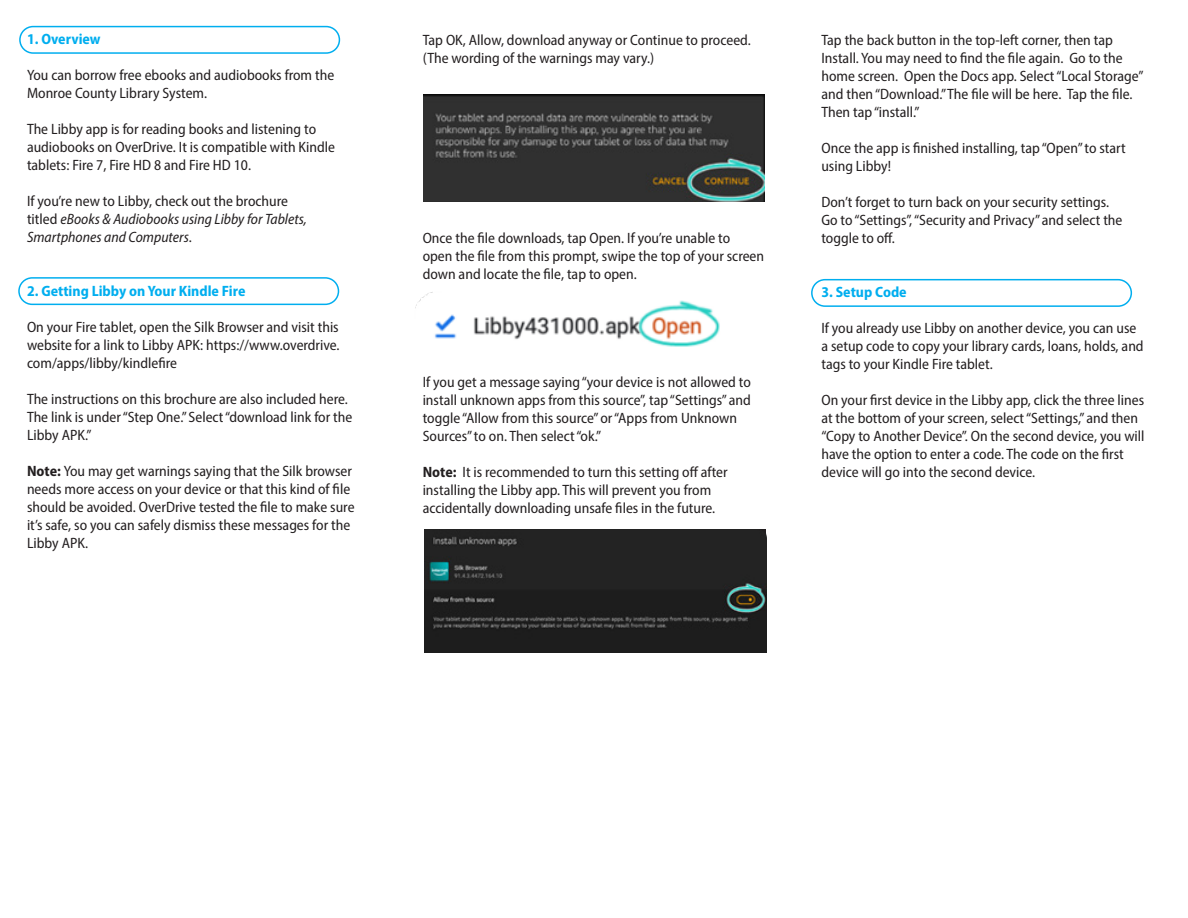
<style>
.page{position:relative;width:1188px;height:918px;background:#fff}
.page>*{position:absolute;margin:0;border:0;box-sizing:border-box;transform-origin:0 0}
.t1{font:semi-condensed 15px/18px "Myriad Pro";color:#231f20}
.t2{font:italic semi-condensed 15px/18px "Myriad Pro";color:#231f20}
.t3{font:700 semi-condensed 15px "Myriad Pro";color:#00aeef}
.s1{font-style:normal}
.s2{font-weight:700}
</style>
<div class="page">
<div style="left:19px;top:26px;width:321px;height:28px;border:2px solid #00aeef;border-radius:13px"></div>
<div style="left:18px;top:277px;width:321px;height:28px;border:2px solid #00aeef;border-radius:13px"></div>
<div style="left:811px;top:279px;width:321px;height:28px;border:2px solid #00aeef;border-radius:13px"></div>
<img style="left:424px;top:95px;width:341px;height:107px">
<img style="left:415px;top:292px;width:305px;height:55px">
<img style="left:425px;top:530px;width:341px;height:122px">
<p class="t3" style="left:27px;top:30px;width:75px">1. Overview</p>
<p class="t1" style="left:27px;top:66px;width:309px">You can borrow free ebooks and audiobooks from the<br>Monroe County Library System.</p>
<p class="t1" style="left:27px;top:120px;width:310px">The Libby app is for reading books and listening to audiobooks on OverDrive. It is compatible with Kindle tablets: Fire 7, Fire HD 8 and Fire HD 10.</p>
<p class="t2" style="left:27px;top:192px;width:281px"><span class="s1">If you’re new to Libby, check out the brochure titled</span> eBooks &amp; Audiobooks using Libby for Tablets,<br>Smartphones and Computers<span class="s1">.</span></p>
<p class="t3" style="left:27px;top:282px;width:220px">2. Getting Libby on Your Kindle Fire</p>
<p class="t1" style="left:27px;top:318px;width:314px;text-align:justify">On your Fire tablet, open the Silk Browser and visit this website for a link to Libby APK: https://www.overdrive. com/apps/libby/kindlefire</p>
<p class="t1" style="left:27px;top:390px;width:327px">The instructions on this brochure are also included here.<br>The link is under “Step One.” Select “download link for the<br>Libby APK.”</p>
<p class="t1" style="left:27px;top:462px;width:329px"><span class="s2">Note:</span> You may get warnings saying that the Silk browser needs more access on your device or that this kind of file should be avoided. OverDrive tested the file to make sure it’s safe, so you can safely dismiss these messages for the Libby APK.</p>
<p class="t1" style="left:423px;top:30px;width:330px">Tap OK, Allow, download anyway or Continue to proceed. (The wording of the warnings may vary.)</p>
<p class="t1" style="left:423px;top:228px;width:343px">Once the file downloads, tap Open. If you’re unable to<br>open the file from this prompt, swipe the top of your screen down and locate the file, tap to open.</p>
<p class="t1" style="left:423px;top:372px;width:330px">If you get a message saying “your device is not allowed to install unknown apps from this source”, tap “Settings” and toggle “Allow from this source” or “Apps from Unknown Sources” to on. Then select “ok.”</p>
<p class="t1" style="left:423px;top:462px;width:307px"><span class="s2">Note:</span> It is recommended to turn this setting off after installing the Libby app. This will prevent you from accidentally downloading unsafe files in the future.</p>
<p class="t1" style="left:821px;top:31px;width:324px">Tap the back button in the top-left corner, then tap Install. You may need to find the file again. Go to the home screen. Open the Docs app. Select “Local Storage” and then “Download.” The file will be here. Tap the file.<br>Then tap “install.”</p>
<p class="t1" style="left:821px;top:139px;width:306px">Once the app is finished installing, tap “Open” to start using Libby!</p>
<p class="t1" style="left:821px;top:193px;width:303px">Don’t forget to turn back on your security settings.<br>Go to “Settings”, “Security and Privacy” and select the toggle to off.</p>
<p class="t3" style="left:821px;top:282px;width:87px">3. Setup Code</p>
<p class="t1" style="left:821px;top:319px;width:324px">If you already use Libby on another device, you can use a setup code to copy your library cards, loans, holds, and tags to your Kindle Fire tablet.</p>
<p class="t1" style="left:821px;top:391px;width:325px">On your first device in the Libby app, click the three lines at the bottom of your screen, select “Settings,” and then “Copy to Another Device”. On the second device, you will have the option to enter a code. The code on the first device will go into the second device.</p>
</div>
